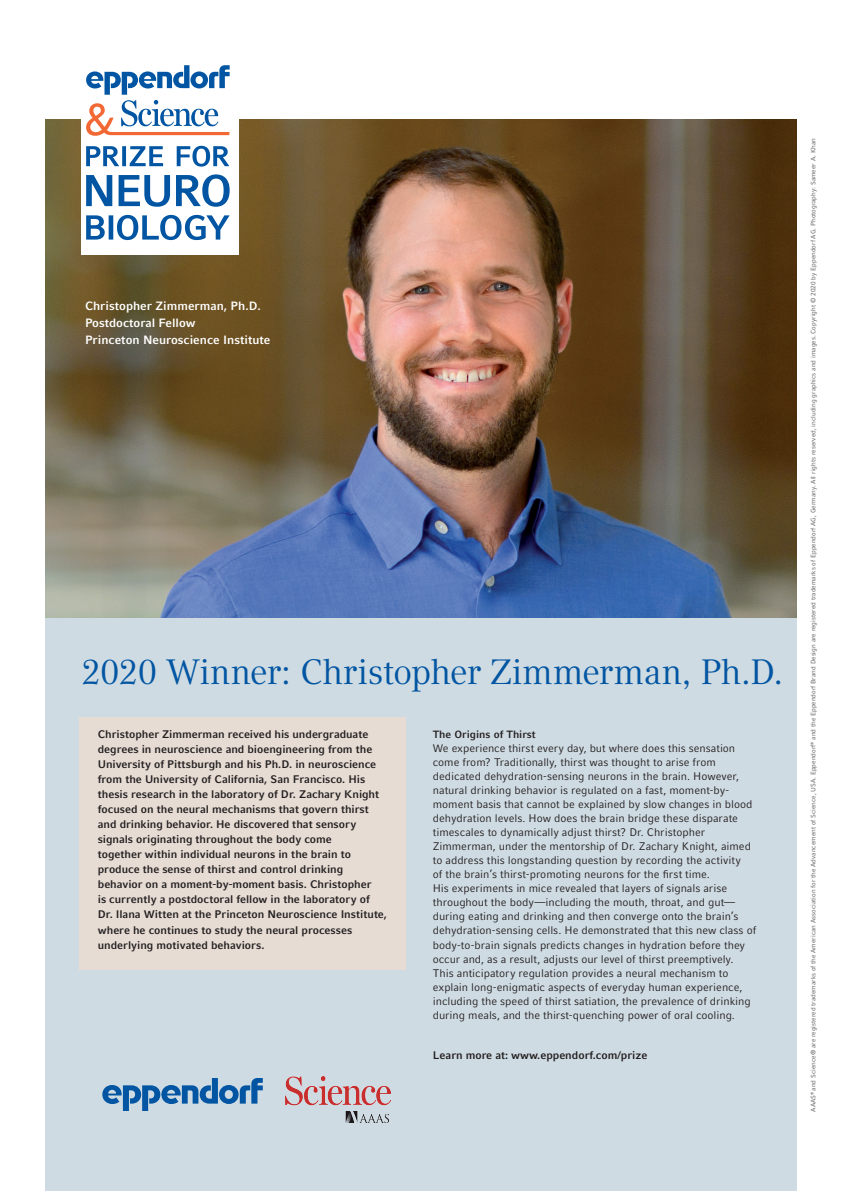
<style>
.page{position:relative;width:842px;height:1191px;background:#fff}
.page>*{position:absolute;margin:0;border:0;box-sizing:border-box;transform-origin:0 0}
.t1{font:35px "Compatil Textfor Eppendorf";letter-spacing:-.015em;color:#0155a2}
.t2{font:700 12px/17px "Compatil Factfor Eppendorf";color:#fff}
.t3{font:11px/14px "Compatil Factfor Eppendorf";color:#231f20}
.t4{font:700 11px/15px "Compatil Factfor Eppendorf";color:#231f20}
.t5{font:700 10.5px "Compatil Factfor Eppendorf";color:#231f20}
.t6{font:6.5px "Compatil Factfor Eppendorf";color:#57585a}
</style>
<div class="page">
<img style="left:45px;top:119px;width:752px;height:499px">
<div style="left:45px;top:618px;width:752px;height:573px;background:#cfdbe2"></div>
<div style="left:79px;top:717px;width:326px;height:252px;background:#e6dcd4"></div>
<svg style="left:102px;top:1078px;width:161px;height:33px"></svg>
<img style="left:285px;top:1076px;width:105px;height:46px">
<div style="left:81px;top:65px;width:157px;height:190px;background:#fff"></div>
<svg style="left:86px;top:146px;width:33px;height:20px"></svg>
<svg style="left:122px;top:146px;width:4px;height:20px"></svg>
<svg style="left:130px;top:146px;width:33px;height:20px"></svg>
<svg style="left:177px;top:146px;width:52px;height:21px"></svg>
<svg style="left:86px;top:215px;width:19px;height:24px"></svg>
<hr style="left:109px;top:215px;width:4px;height:24px;background:#0155a2">
<svg style="left:117px;top:215px;width:113px;height:25px"></svg>
<svg style="left:86px;top:175px;width:26px;height:31px"></svg>
<svg style="left:119px;top:175px;width:51px;height:32px"></svg>
<svg style="left:176px;top:174px;width:54px;height:33px"></svg>
<svg style="left:86px;top:65px;width:144px;height:71px"></svg>
<p class="t2" style="left:85px;top:297px;width:187px">Christopher Zimmerman, Ph.D.<br>Postdoctoral Fellow<br>Princeton Neuroscience Institute</p>
<h1 class="t1" style="left:81px;top:651px;width:703px">2020 Winner: Christopher Zimmerman, Ph.D.</h1>
<p class="t5" style="left:433px;top:728px;width:104px">The Origins of Thirst</p>
<p class="t3" style="left:433px;top:741px;width:325px">We experience thirst every day, but where does this sensation come from? Traditionally, thirst was thought to arise from dedicated dehydration-sensing neurons in the brain. However, natural drinking behavior is regulated on a fast, moment-by&shy;moment basis that cannot be explained by slow changes in blood dehydration levels. How does the brain bridge these disparate timescales to dynamically adjust thirst? Dr. Christopher Zimmerman, under the mentorship of Dr. Zachary Knight, aimed to address this longstanding question by recording the activity<br>of the brain’s thirst-promoting neurons for the first time.<br>His experiments in mice revealed that layers of signals arise throughout the body—including the mouth, throat, and gut— during eating and drinking and then converge onto the brain’s dehydration-sensing cells. He demonstrated that this new class of body-to-brain signals predicts changes in hydration before they occur and, as a result, adjusts our level of thirst preemptively.<br>This anticipatory regulation provides a neural mechanism to explain long-enigmatic aspects of everyday human experience, including the speed of thirst satiation, the prevalence of drinking during meals, and the thirst-quenching power of oral cooling.</p>
<p class="t4" style="left:433px;top:1047px;width:216px">Learn more at: www.eppendorf.com/prize</p>
<p class="t4" style="left:98px;top:727px;width:291px">Christopher Zimmerman received his undergraduate degrees in neuroscience and bioengineering from the University of Pittsburgh and his Ph.D. in neuroscience from the University of California, San Francisco. His thesis research in the laboratory of Dr. Zachary Knight focused on the neural mechanisms that govern thirst and drinking behavior. He discovered that sensory signals originating throughout the body come<br>together within individual neurons in the brain to produce the sense of thirst and control drinking behavior on a moment-by-moment basis. Christopher<br>is currently a postdoctoral fellow in the laboratory of Dr. Ilana Witten at the Princeton Neuroscience Institute, where he continues to study the neural processes underlying motivated behaviors.</p>
<p class="t6" style="left:810px;top:1111px;width:974px;rotate:-90deg">AAAS<sup>®</sup> and Science® are registered trademarks of the American Association for the Advancement of Science, USA. Eppendorf<sup>®</sup> and the Eppendorf Brand Design are registered trademarks of Eppendorf AG, Germany. All rights reserved, including graphics and images. Copyright © 2020 by Eppendorf AG. Photography: Sameer A. Khan</p>
</div>
